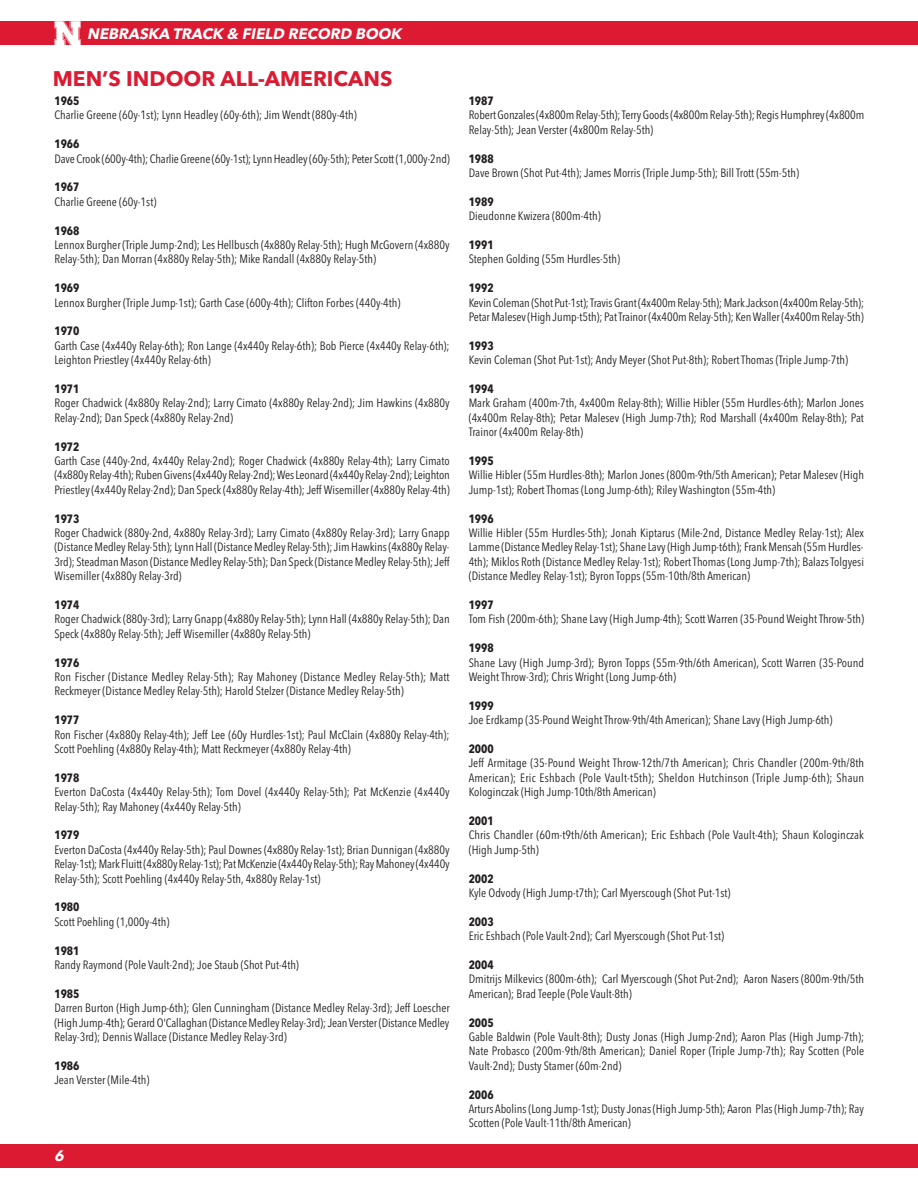
<style>
.page{position:relative;width:918px;height:1188px;background:#fff}
.page>*{position:absolute;margin:0;border:0;box-sizing:border-box;transform-origin:0 0}
.t1{font:700 21px "Avenir Next LT Pro";color:#dc1a32}
.t2{font:italic 700 15px "Avenir Next LT Pro";color:#fff}
.Body_text{font:condensed 12px/14.4px "Avenir Next LT Pro";color:#231f20}
.Body_text-2{font:700 condensed 12px "Avenir Next LT Pro";color:#231f20}
</style>
<div class="page">
<div style="left:0;top:1144px;width:918px;height:23px;background:#dc1a32"></div>
<div style="left:0;top:22px;width:918px;height:23px;background:#dc1a32"></div>
<img style="left:55px;top:21px;width:26px;height:24px">
<p class="t2" style="left:87px;top:25px;width:319px">NEBRASKA TRACK &amp; FIELD RECORD BOOK</p>
<p class="t1" style="left:53px;top:66px;width:341px">MEN’S INDOOR ALL-AMERICANS</p>
<p class="Body_text-2" style="left:54px;top:94px;width:27px">1965</p>
<p class="Body_text" style="left:54px;top:108px;width:304px">Charlie Greene (60y-1st); Lynn Headley (60y-6th); Jim Wendt (880y-4th)</p>
<p class="Body_text-2" style="left:54px;top:137px;width:27px">1966</p>
<p class="Body_text" style="left:54px;top:151px;width:397px">Dave Crook (600y-4th); Charlie Greene (60y-1st); Lynn Headley (60y-5th); Peter Scott (1,000y-2nd)</p>
<p class="Body_text-2" style="left:54px;top:180px;width:27px">1967</p>
<p class="Body_text" style="left:54px;top:194px;width:103px">Charlie Greene (60y-1st)</p>
<p class="Body_text-2" style="left:54px;top:223px;width:27px">1968</p>
<p class="Body_text" style="left:54px;top:238px;width:397px">Lennox Burgher (Triple Jump-2nd); Les Hellbusch (4x880y Relay-5th); Hugh McGovern (4x880y<br>Relay-5th); Dan Morran (4x880y Relay-5th); Mike Randall (4x880y Relay-5th)</p>
<p class="Body_text-2" style="left:54px;top:281px;width:27px">1969</p>
<p class="Body_text" style="left:54px;top:295px;width:348px">Lennox Burgher (Triple Jump-1st); Garth Case (600y-4th); Clifton Forbes (440y-4th)</p>
<p class="Body_text-2" style="left:54px;top:324px;width:27px">1970</p>
<p class="Body_text" style="left:54px;top:338px;width:397px">Garth Case (4x440y Relay-6th); Ron Lange (4x440y Relay-6th); Bob Pierce (4x440y Relay-6th);<br>Leighton Priestley (4x440y Relay-6th)</p>
<p class="Body_text-2" style="left:54px;top:382px;width:27px">1971</p>
<p class="Body_text" style="left:54px;top:396px;width:397px">Roger Chadwick (4x880y Relay-2nd); Larry Cimato (4x880y Relay-2nd); Jim Hawkins (4x880y<br>Relay-2nd); Dan Speck (4x880y Relay-2nd)</p>
<p class="Body_text-2" style="left:54px;top:439px;width:27px">1972</p>
<p class="Body_text" style="left:54px;top:454px;width:397px;text-align:justify">Garth Case (440y-2nd, 4x440y Relay-2nd); Roger Chadwick (4x880y Relay-4th); Larry Cimato (4x880y Relay-4th); Ruben Givens (4x440y Relay-2nd); Wes Leonard (4x440y Relay-2nd); Leighton Priestley (4x440y Relay-2nd); Dan Speck (4x880y Relay-4th); Jeff Wisemiller (4x880y Relay-4th)</p>
<p class="Body_text-2" style="left:54px;top:511px;width:27px">1973</p>
<p class="Body_text" style="left:54px;top:526px;width:397px;text-align:justify">Roger Chadwick (880y-2nd, 4x880y Relay-3rd); Larry Cimato (4x880y Relay-3rd); Larry Gnapp (Distance Medley Relay-5th); Lynn Hall (Distance Medley Relay-5th); Jim Hawkins (4x880y Relay-3rd); Steadman Mason (Distance Medley Relay-5th); Dan Speck (Distance Medley Relay-5th); Jeff Wisemiller (4x880y Relay-3rd)</p>
<p class="Body_text-2" style="left:54px;top:598px;width:27px">1974</p>
<p class="Body_text" style="left:54px;top:612px;width:397px">Roger Chadwick (880y-3rd); Larry Gnapp (4x880y Relay-5th); Lynn Hall (4x880y Relay-5th); Dan<br>Speck (4x880y Relay-5th); Jeff Wisemiller (4x880y Relay-5th)</p>
<p class="Body_text-2" style="left:54px;top:655px;width:27px">1976</p>
<p class="Body_text" style="left:54px;top:670px;width:397px">Ron Fischer (Distance Medley Relay-5th); Ray Mahoney (Distance Medley Relay-5th); Matt<br>Reckmeyer (Distance Medley Relay-5th); Harold Stelzer (Distance Medley Relay-5th)</p>
<p class="Body_text-2" style="left:54px;top:713px;width:27px">1977</p>
<p class="Body_text" style="left:54px;top:727px;width:397px">Ron Fischer (4x880y Relay-4th); Jeff Lee (60y Hurdles-1st); Paul McClain (4x880y Relay-4th);<br>Scott Poehling (4x880y Relay-4th); Matt Reckmeyer (4x880y Relay-4th)</p>
<p class="Body_text-2" style="left:54px;top:770px;width:27px">1978</p>
<p class="Body_text" style="left:54px;top:785px;width:397px">Everton DaCosta (4x440y Relay-5th); Tom Dovel (4x440y Relay-5th); Pat McKenzie (4x440y<br>Relay-5th); Ray Mahoney (4x440y Relay-5th)</p>
<p class="Body_text-2" style="left:54px;top:828px;width:27px">1979</p>
<p class="Body_text" style="left:54px;top:842px;width:397px;text-align:justify">Everton DaCosta (4x440y Relay-5th); Paul Downes (4x880y Relay-1st); Brian Dunnigan (4x880y Relay-1st); Mark Fluitt (4x880y Relay-1st); Pat McKenzie (4x440y Relay-5th); Ray Mahoney (4x440y Relay-5th); Scott Poehling (4x440y Relay-5th, 4x880y Relay-1st)</p>
<p class="Body_text-2" style="left:54px;top:900px;width:27px">1980</p>
<p class="Body_text" style="left:54px;top:914px;width:116px">Scott Poehling (1,000y-4th)</p>
<p class="Body_text-2" style="left:54px;top:943px;width:27px">1981</p>
<p class="Body_text" style="left:54px;top:958px;width:246px">Randy Raymond (Pole Vault-2nd); Joe Staub (Shot Put-4th)</p>
<p class="Body_text-2" style="left:54px;top:986px;width:27px">1985</p>
<p class="Body_text" style="left:54px;top:1001px;width:397px;text-align:justify">Darren Burton (High Jump-6th); Glen Cunningham (Distance Medley Relay-3rd); Jeff Loescher (High Jump-4th); Gerard O'Callaghan (Distance Medley Relay-3rd); Jean Verster (Distance Medley Relay-3rd); Dennis Wallace (Distance Medley Relay-3rd)</p>
<p class="Body_text-2" style="left:54px;top:1058px;width:27px">1986</p>
<p class="Body_text" style="left:54px;top:1073px;width:97px">Jean Verster (Mile-4th)</p>
<p class="t2" style="left:54px;top:1147px;width:14px">6</p>
<p class="Body_text-2" style="left:469px;top:94px;width:27px">1987</p>
<p class="Body_text" style="left:469px;top:108px;width:397px">Robert Gonzales (4x800m Relay-5th); Terry Goods (4x800m Relay-5th); Regis Humphrey (4x800m<br>Relay-5th); Jean Verster (4x800m Relay-5th)</p>
<p class="Body_text-2" style="left:469px;top:151px;width:27px">1988</p>
<p class="Body_text" style="left:469px;top:166px;width:332px">Dave Brown (Shot Put-4th); James Morris (Triple Jump-5th); Bill Trott (55m-5th)</p>
<p class="Body_text-2" style="left:469px;top:194px;width:27px">1989</p>
<p class="Body_text" style="left:469px;top:209px;width:134px">Dieudonne Kwizera (800m-4th)</p>
<p class="Body_text-2" style="left:469px;top:238px;width:27px">1991</p>
<p class="Body_text" style="left:469px;top:252px;width:153px">Stephen Golding (55m Hurdles-5th)</p>
<p class="Body_text-2" style="left:469px;top:281px;width:27px">1992</p>
<p class="Body_text" style="left:469px;top:295px;width:397px">Kevin Coleman (Shot Put-1st); Travis Grant (4x400m Relay-5th); Mark Jackson (4x400m Relay-5th);<br>Petar Malesev (High Jump-t5th); Pat Trainor (4x400m Relay-5th); Ken Waller (4x400m Relay-5th)</p>
<p class="Body_text-2" style="left:469px;top:338px;width:27px">1993</p>
<p class="Body_text" style="left:469px;top:353px;width:381px">Kevin Coleman (Shot Put-1st); Andy Meyer (Shot Put-8th); Robert Thomas (Triple Jump-7th)</p>
<p class="Body_text-2" style="left:469px;top:382px;width:27px">1994</p>
<p class="Body_text" style="left:469px;top:396px;width:397px;text-align:justify">Mark Graham (400m-7th, 4x400m Relay-8th); Willie Hibler (55m Hurdles-6th); Marlon Jones (4x400m Relay-8th); Petar Malesev (High Jump-7th); Rod Marshall (4x400m Relay-8th); Pat Trainor (4x400m Relay-8th)</p>
<p class="Body_text-2" style="left:469px;top:454px;width:27px">1995</p>
<p class="Body_text" style="left:469px;top:468px;width:397px">Willie Hibler (55m Hurdles-8th); Marlon Jones (800m-9th/5th American); Petar Malesev (High<br>Jump-1st); Robert Thomas (Long Jump-6th); Riley Washington (55m-4th)</p>
<p class="Body_text-2" style="left:469px;top:511px;width:27px">1996</p>
<p class="Body_text" style="left:469px;top:526px;width:397px;text-align:justify">Willie Hibler (55m Hurdles-5th); Jonah Kiptarus (Mile-2nd, Distance Medley Relay-1st); Alex Lamme (Distance Medley Relay-1st); Shane Lavy (High Jump-t6th); Frank Mensah (55m Hurdles-4th); Miklos Roth (Distance Medley Relay-1st); Robert Thomas (Long Jump-7th); Balazs Tolgyesi (Distance Medley Relay-1st); Byron Topps (55m-10th/8th American)</p>
<p class="Body_text-2" style="left:469px;top:598px;width:27px">1997</p>
<p class="Body_text" style="left:469px;top:612px;width:397px">Tom Fish (200m-6th); Shane Lavy (High Jump-4th); Scott Warren (35-Pound Weight Throw-5th)</p>
<p class="Body_text-2" style="left:469px;top:641px;width:27px">1998</p>
<p class="Body_text" style="left:469px;top:655px;width:397px">Shane Lavy (High Jump-3rd); Byron Topps (55m-9th/6th American), Scott Warren (35-Pound<br>Weight Throw-3rd); Chris Wright (Long Jump-6th)</p>
<p class="Body_text-2" style="left:469px;top:698px;width:27px">1999</p>
<p class="Body_text" style="left:469px;top:713px;width:365px">Joe Erdkamp (35-Pound Weight Throw-9th/4th American); Shane Lavy (High Jump-6th)</p>
<p class="Body_text-2" style="left:469px;top:742px;width:27px">2000</p>
<p class="Body_text" style="left:469px;top:756px;width:397px;text-align:justify">Jeff Armitage (35-Pound Weight Throw-12th/7th American); Chris Chandler (200m-9th/8th American); Eric Eshbach (Pole Vault-t5th); Sheldon Hutchinson (Triple Jump-6th); Shaun Kologinczak (High Jump-10th/8th American)</p>
<p class="Body_text-2" style="left:469px;top:814px;width:27px">2001</p>
<p class="Body_text" style="left:469px;top:828px;width:397px">Chris Chandler (60m-t9th/6th American); Eric Eshbach (Pole Vault-4th); Shaun Kologinczak (High Jump-5th)</p>
<p class="Body_text-2" style="left:469px;top:871px;width:27px">2002</p>
<p class="Body_text" style="left:469px;top:886px;width:263px">Kyle Odvody (High Jump-t7th); Carl Myerscough (Shot Put-1st)</p>
<p class="Body_text-2" style="left:469px;top:914px;width:27px">2003</p>
<p class="Body_text" style="left:469px;top:929px;width:257px">Eric Eshbach (Pole Vault-2nd); Carl Myerscough (Shot Put-1st)</p>
<p class="Body_text-2" style="left:469px;top:958px;width:27px">2004</p>
<p class="Body_text" style="left:469px;top:972px;width:397px">Dmitrijs Milkevics (800m-6th); Carl Myerscough (Shot Put-2nd); Aaron Nasers (800m-9th/5th<br>American); Brad Teeple (Pole Vault-8th)</p>
<p class="Body_text-2" style="left:469px;top:1015px;width:27px">2005</p>
<p class="Body_text" style="left:469px;top:1030px;width:397px;text-align:justify">Gable Baldwin (Pole Vault-8th); Dusty Jonas (High Jump-2nd); Aaron Plas (High Jump-7th); Nate Probasco (200m-9th/8th American); Daniel Roper (Triple Jump-7th); Ray Scotten (Pole Vault-2nd); Dusty Stamer (60m-2nd)</p>
<p class="Body_text-2" style="left:469px;top:1087px;width:27px">2006</p>
<p class="Body_text" style="left:469px;top:1102px;width:397px">Arturs Abolins (Long Jump-1st); Dusty Jonas (High Jump-5th); Aaron Plas (High Jump-7th); Ray<br>Scotten (Pole Vault-11th/8th American)</p>
</div>
